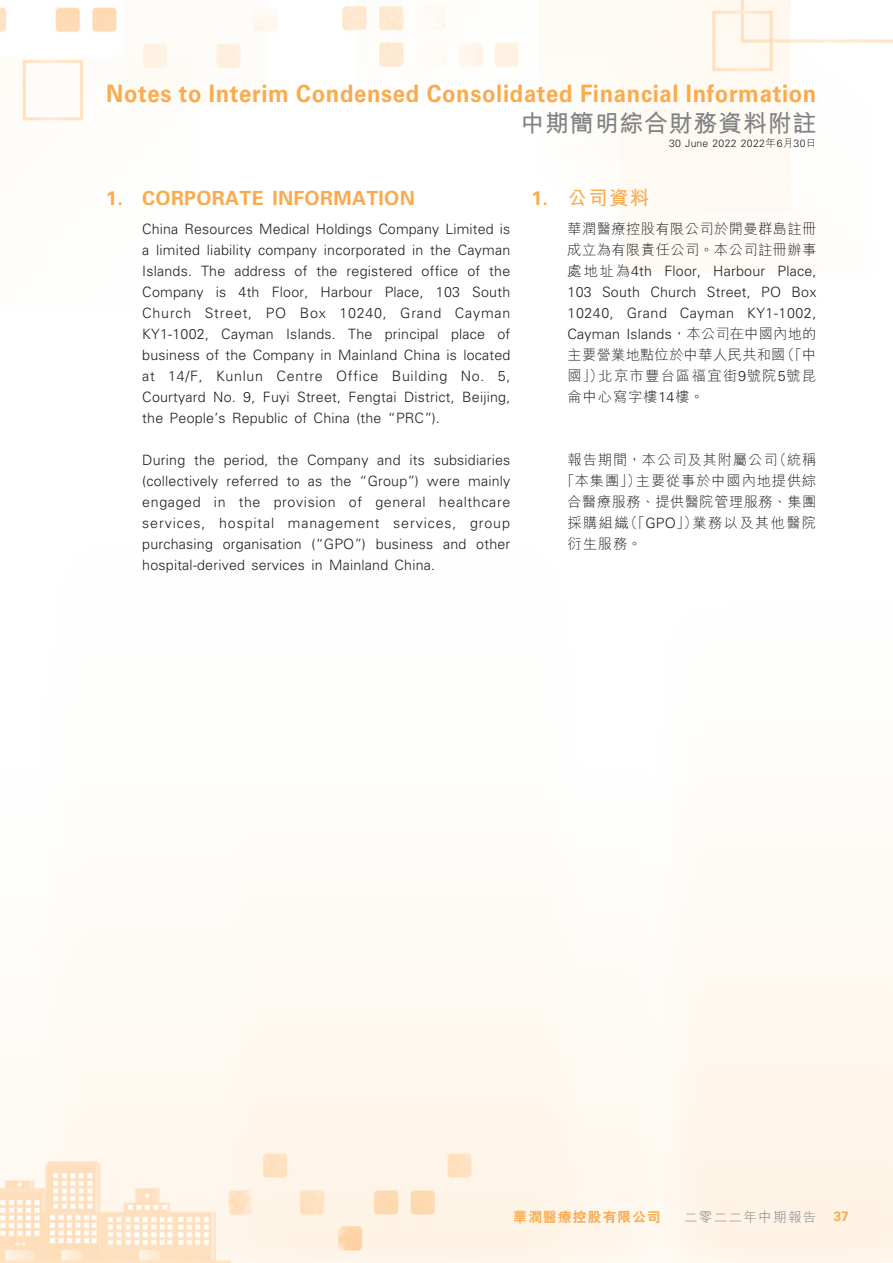
<style>
.page{position:relative;width:893px;height:1263px;background:#fff}
.page>*{position:absolute;margin:0;border:0;box-sizing:border-box;transform-origin:0 0}
.t1{font:700 24px "Univers LT Std";letter-spacing:.03em;color:#faab4f;scale:.92 1}
.t2{font:700 24px "M Hei HK";letter-spacing:.03em;color:#808285}
._03_H1{font:700 19.5px "Univers LT Std";letter-spacing:.015em;color:#faab4f}
._03_H1-2{font:700 19.5px "M Hei HK";color:#faab4f}
._12___P2{font:300 14.25px/21px "Univers LT Std";letter-spacing:.015em;color:#231f20;text-align:justify}
._12___P2-2{font:300 14.25px "M Hei HK";letter-spacing:.06em;color:#231f20}
._12___P2-3{font:300 14.25px "M Hei HK";letter-spacing:.1em;color:#231f20}
._12___P2-4{font:300 14.25px "M Hei HK";letter-spacing:.035em;color:#231f20}
.t3{font:800 13.5px "C Hei 2 HK";letter-spacing:.1em;color:#faab4f}
.t4{font:300 13.5px "M Hei HK";letter-spacing:.1em;color:#808285}
.t5{font:700 13.5px "Univers LT Std";color:#faab4f}
.t6{font:300 10.5px "Univers LT Std";letter-spacing:.025em;color:#231f20}
.s1{font-family:"M Hei HK"}
.s2{font-family:"Univers LT Std"}
</style>
<div class="page">
<img style="left:0;top:0;width:893px;height:1263px">
<h1 class="t1" style="left:106px;top:80px;width:773px">Notes to Interim Condensed Consolidated Financial Information</h1>
<h1 class="t2" style="left:520px;top:106px;width:297px">中期簡明綜合財務資料附註</h1>
<p class="t6" style="left:669px;top:137px;width:149px">30 June 2022 2022<span class="s1">年</span>6<span class="s1">月</span>30<span class="s1">日</span></p>
<p class="_03_H1" style="left:106px;top:186px;width:310px">1. CORPORATE INFORMATION</p>
<p class="_12___P2" style="left:142px;top:218px;width:370px">China Resources Medical Holdings Company Limited is a limited liability company incorporated in the Cayman Islands. The address of the registered office of the Company is 4th Floor, Harbour Place, 103 South Church Street, PO Box 10240, Grand Cayman KY1-1002, Cayman Islands. The principal place of business of the Company in Mainland China is located at 14/F, Kunlun Centre Office Building No. 5, Courtyard No. 9, Fuyi Street, Fengtai District, Beijing, the People’s Republic of China (the “PRC”).</p>
<p class="_12___P2" style="left:142px;top:449px;width:370px">During the period, the Company and its subsidiaries (collectively referred to as the “Group”) were mainly engaged in the provision of general healthcare services, hospital management services, group purchasing organisation (“GPO”) business and other hospital-derived services in Mainland China.</p>
<p class="_03_H1-2" style="left:531px;top:183px;width:119px"><span class="s2">1.</span> 公司資料</p>
<p class="_12___P2" style="left:567px;top:218px;width:250px"><span class="s1">華潤醫療控股有限公司於開曼群島註冊成立為有限責任公司。本公司註冊辦事處地址為</span>4th Floor, Harbour Place, 103 South Church Street, PO Box 10240, Grand Cayman KY1-1002, Cayman Islands<span class="s1">，本公司在中國內地的主要營業地點位於中華人民共和國（「中國」）北京市豐台區福宜街</span>9<span class="s1">號院</span>5<span class="s1">號昆侖中心寫字樓</span>14<span class="s1">樓。</span></p>
<p class="_12___P2-2" style="left:567px;top:450px;width:250px">報告期間，本公司及其附屬公司（統稱</p>
<p class="_12___P2-2" style="left:560px;top:471px;width:257px">「本集團」）主要從事於中國內地提供綜</p>
<p class="_12___P2-4" style="left:567px;top:492px;width:250px">合醫療服務、提供醫院管理服務、集團</p>
<p class="_12___P2-3" style="left:567px;top:513px;width:250px">採購組織（「<span class="s2">GPO</span>」）業務以及其他醫院</p>
<p class="_12___P2-2" style="left:567px;top:534px;width:76px">衍生服務。</p>
<p class="t3" style="left:514px;top:1208px;width:149px">華潤醫療控股有限公司</p>
<p class="t4" style="left:684px;top:1207px;width:134px">二零二二年中期報告</p>
<p class="t5" style="left:834px;top:1208px;width:17px">37</p>
</div>
